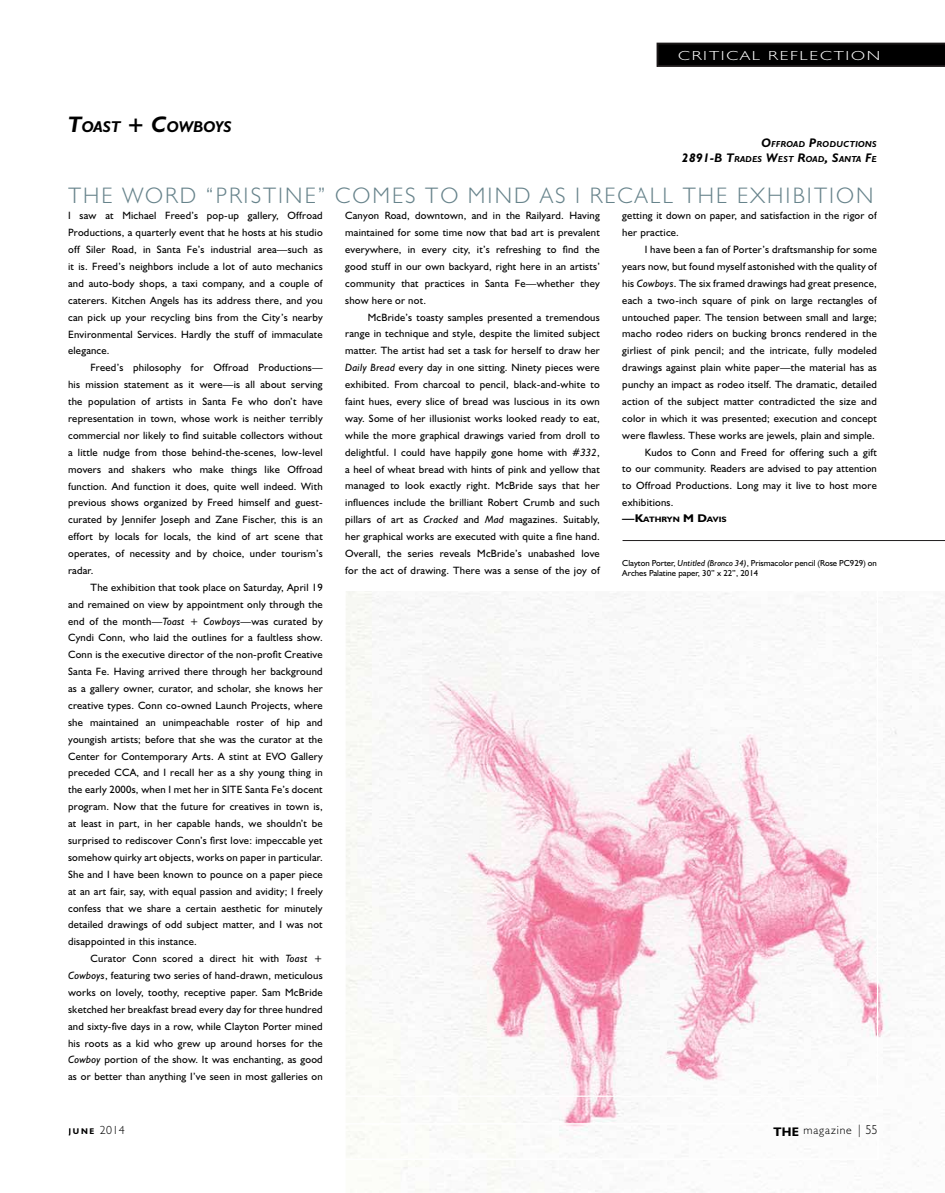
<style>
.page{position:relative;width:945px;height:1193px;background:#fff}
.page>*{position:absolute;margin:0;border:0;box-sizing:border-box;transform-origin:0 0}
.t1{font:300 22.5px "Humanist 521 BT";letter-spacing:.09em;color:#67838b}
.t2{font:italic 700 15.75px "Humanist 521 BT";color:#000}
.t3{font:300 13.12px "Humanist 521 BT";letter-spacing:.1em;color:#fff;scale:1.33 1}
.t4{font:300 11.75px "Humanist 521 BT";letter-spacing:.08em;color:#000}
.t5{font:10.62px/16.9px "Humanist 521 BT";letter-spacing:.02em;color:#000;text-align:justify}
.t6{font:8.75px/10px "Humanist 521 BT";color:#000}
.t7{font:italic 700 8.75px/15px "Humanist 521 BT";letter-spacing:.035em;color:#000;text-align:right}
.t8{font:700 8.38px "Humanist 521 BT";color:#000}
.t9{font:700 7.88px "Humanist 521 BT";letter-spacing:-.01em;color:#000;scale:1.1 1}
.s1{font-size:22.5px}
.s2{font-size:12.5px}
.s3{font-style:italic}
.s4{font-size:11.25px}
.s5{font-weight:300;font-size:11.75px}
.s6{font-weight:700;font-size:12.5px}
.s7{font-size:13px}
</style>
<div class="page">
<svg style="left:346px;top:591px;width:599px;height:601px"></svg>
<svg style="left:656px;top:42px;width:289px;height:25px;background:#0c0b0b"></svg>
<hr style="left:623px;top:540px;width:322px;height:1px;background:#211d1e">
<h2 class="t2" style="left:68px;top:116px;width:165px"><span class="s1">T</span>OAST <span class="s1">+ C</span>OWBOYS</h2>
<p class="t3" style="left:678px;top:47px;width:154px">CRITICAL REFLECTION</p>
<p class="t7" style="left:682px;top:136px;width:196px"><span class="s2">O</span>FFROAD <span class="s2">P</span>RODUCTIONS<br><span class="s2">2891-B T</span>RADES <span class="s2">W</span>EST <span class="s2">R</span>OAD<span class="s2">, S</span>ANTA <span class="s2">F</span>E</p>
<h1 class="t1" style="left:68px;top:181px;width:807px">THE WORD “PRISTINE” COMES TO MIND AS I RECALL THE EXHIBITION</h1>
<p class="t5" style="left:68px;top:207px;width:256px">I saw at Michael Freed’s pop-up gallery, Offroad Productions, a quarterly event that he hosts at his studio off Siler Road, in Santa Fe’s industrial area—such as it is. Freed’s neighbors include a lot of auto mechanics and auto-body shops, a taxi company, and a couple of caterers. Kitchen Angels has its address there, and you can pick up your recycling bins from the City’s nearby Environmental Services. Hardly the stuff of immaculate elegance.</p>
<p class="t5" style="left:68px;top:359px;width:256px;text-indent:23px">Freed’s philosophy for Offroad Productions— his mission statement as it were—is all about serving the population of artists in Santa Fe who don’t have representation in town, whose work is neither terribly commercial nor likely to find suitable collectors without a little nudge from those behind-the-scenes, low-level movers and shakers who make things like Offroad function. And function it does, quite well indeed. With previous shows organized by Freed himself and guest&shy;curated by Jennifer Joseph and Zane Fischer, this is an effort by locals for locals, the kind of art scene that operates, of necessity and by choice, under tourism’s radar.</p>
<p class="t5" style="left:68px;top:578px;width:256px;text-indent:23px">The exhibition that took place on Saturday, April 19 and remained on view by appointment only through the end of the month—<span class="s3">Toast + Cowboys</span>—was curated by Cyndi Conn, who laid the outlines for a faultless show.<br>Conn is the executive director of the non-profit Creative Santa Fe. Having arrived there through her background as a gallery owner, curator, and scholar, she knows her creative types. Conn co-owned Launch Projects, where she maintained an unimpeachable roster of hip and youngish artists; before that she was the curator at the Center for Contemporary Arts. A stint at EVO Gallery preceded CCA, and I recall her as a shy young thing in the early 2000s, when I met her in SITE Santa Fe’s docent program. Now that the future for creatives in town is, at least in part, in her capable hands, we shouldn’t be surprised to rediscover Conn’s first love: impeccable yet somehow quirky art objects, works on paper in particular.<br>She and I have been known to pounce on a paper piece at an art fair, say, with equal passion and avidity; I freely confess that we share a certain aesthetic for minutely detailed drawings of odd subject matter, and I was not disappointed in this instance.</p>
<p class="t5" style="left:68px;top:949px;width:256px;text-indent:23px">Curator Conn scored a direct hit with <span class="s3">Toast + Cowboys</span>, featuring two series of hand-drawn, meticulous works on lovely, toothy, receptive paper. Sam McBride sketched her breakfast bread every day for three hundred and sixty-five days in a row, while Clayton Porter mined his roots as a kid who grew up around horses for the <span class="s3">Cowboy</span> portion of the show. It was enchanting, as good as or better than anything I’ve seen in most galleries on</p>
<p class="t5" style="left:622px;top:207px;width:256px">getting it down on paper, and satisfaction in the rigor of her practice.</p>
<p class="t5" style="left:645px;top:241px;width:234px">I have been a fan of Porter’s draftsmanship for some</p>
<p class="t5" style="left:622px;top:258px;width:256px">years now, but found myself astonished with the quality of</p>
<p class="t5" style="left:622px;top:274px;width:256px">his <span class="s3">Cowboys</span>. The six framed drawings had great presence,</p>
<p class="t5" style="left:622px;top:291px;width:256px">each a two-inch square of pink on large rectangles of</p>
<p class="t5" style="left:622px;top:308px;width:256px">untouched paper. The tension between small and large;</p>
<p class="t5" style="left:622px;top:325px;width:256px">macho rodeo riders on bucking broncs rendered in the</p>
<p class="t5" style="left:622px;top:342px;width:256px">girliest of pink pencil; and the intricate, fully modeled</p>
<p class="t5" style="left:622px;top:359px;width:256px">drawings against plain white paper—the material has as</p>
<p class="t5" style="left:622px;top:376px;width:256px">punchy an impact as rodeo itself. The dramatic, detailed</p>
<p class="t5" style="left:622px;top:393px;width:256px">action of the subject matter contradicted the size and</p>
<p class="t5" style="left:622px;top:409px;width:256px">color in which it was presented; execution and concept</p>
<p class="t5" style="left:622px;top:426px;width:254px">were flawless. These works are jewels, plain and simple.</p>
<p class="t5" style="left:645px;top:443px;width:234px">Kudos to Conn and Freed for offering such a gift</p>
<p class="t5" style="left:622px;top:460px;width:256px">to our community. Readers are advised to pay attention</p>
<p class="t5" style="left:622px;top:477px;width:256px">to Offroad Productions. Long may it live to host more</p>
<p class="t5" style="left:622px;top:494px;width:53px">exhibitions.</p>
<p class="t9" style="left:622px;top:514px;width:96px"><span class="s4">—K</span>ATH RYN <span class="s4">M D</span>AVIS</p>
<p class="t6" style="left:622px;top:557px;width:256px">Clayton Porter, <span class="s3">Untitled (Bronco 34)</span>, Prismacolor pencil (Rose PC929) on<br>Arches Palatine paper, 30” x 22”, 2014</p>
<p class="t5" style="left:345px;top:207px;width:256px">Canyon Road, downtown, and in the Railyard. Having maintained for some time now that bad art is prevalent everywhere, in every city, it’s refreshing to find the good stuff in our own backyard, right here in an artists’ community that practices in Santa Fe—whether they show here or not.</p>
<p class="t5" style="left:345px;top:308px;width:256px;text-indent:23px">McBride’s toasty samples presented a tremendous range in technique and style, despite the limited subject matter. The artist had set a task for herself to draw her <span class="s3">Daily Bread</span> every day in one sitting. Ninety pieces were exhibited. From charcoal to pencil, black-and-white to faint hues, every slice of bread was luscious in its own way. Some of her illusionist works looked ready to eat, while the more graphical drawings varied from droll to delightful. I could have happily gone home with <span class="s3">#332</span>, a heel of wheat bread with hints of pink and yellow that managed to look exactly right. McBride says that her influences include the brilliant Robert Crumb and such pillars of art as <span class="s3">Cracked</span> and <span class="s3">Mad</span> magazines. Suitably, her graphical works are executed with quite a fine hand.<br>Overall, the series reveals McBride’s unabashed love for the act of drawing. There was a sense of the joy of</p>
<p class="t8" style="left:69px;top:1125px;width:58px">JUNE <span class="s5">2014</span></p>
<p class="t4" style="left:773px;top:1122px;width:105px"><span class="s6">THE</span> magazine <span class="s7">| 55</span></p>
</div>
